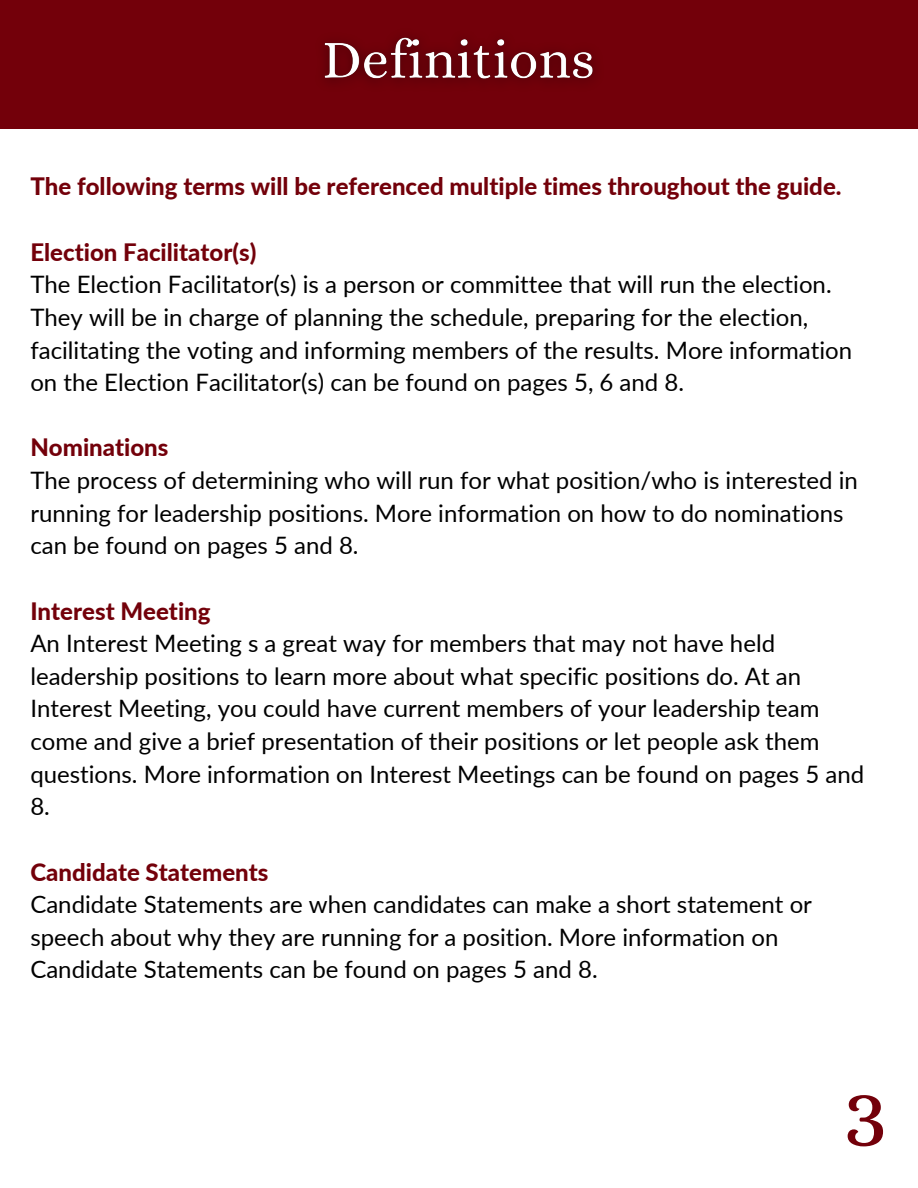
<style>
.page{position:relative;width:918px;height:1188px;background:#fff}
.page>*{position:absolute;margin:0;border:0;box-sizing:border-box;transform-origin:0 0}
.t1{font:93px "Alice";color:#73000a}
.t2{font:24px/32.7px "Lato";color:#000}
.t3{font:800 24px "Lato";color:#73000a}
</style>
<div class="page">
<div style="left:0;top:0;width:918px;height:129px;background:#73000a"></div>
<img style="left:324px;top:37px;width:270px;height:45px">
<p class="t3" style="left:30px;top:172px;width:813px">The following terms will be referenced multiple times throughout the guide.</p>
<p class="t3" style="left:30px;top:237px;width:228px">Election Facilitator(s)</p>
<p class="t2" style="left:30px;top:268px;width:823px">The Election Facilitator(s) is a person or committee that will run the election.<br>They will be in charge of planning the schedule, preparing for the election, facilitating the voting and informing members of the results. More information on the Election Facilitator(s) can be found on pages 5, 6 and 8.</p>
<p class="t3" style="left:30px;top:433px;width:140px">Nominations</p>
<p class="t2" style="left:30px;top:463px;width:829px">The process of determining who will run for what position/who is interested in running for leadership positions. More information on how to do nominations can be found on pages 5 and 8.</p>
<p class="t3" style="left:30px;top:596px;width:182px">Interest Meeting</p>
<p class="t2" style="left:30px;top:627px;width:835px">An Interest Meeting s a great way for members that may not have held leadership positions to learn more about what specific positions do. At an Interest Meeting, you could have current members of your leadership team come and give a brief presentation of their positions or let people ask them questions. More information on Interest Meetings can be found on pages 5 and 8.</p>
<p class="t3" style="left:30px;top:857px;width:240px">Candidate Statements</p>
<p class="t2" style="left:30px;top:888px;width:783px">Candidate Statements are when candidates can make a short statement or speech about why they are running for a position. More information on<br>Candidate Statements can be found on pages 5 and 8.</p>
<h1 class="t1" style="left:843px;top:1060px;width:47px">3</h1>
</div>
